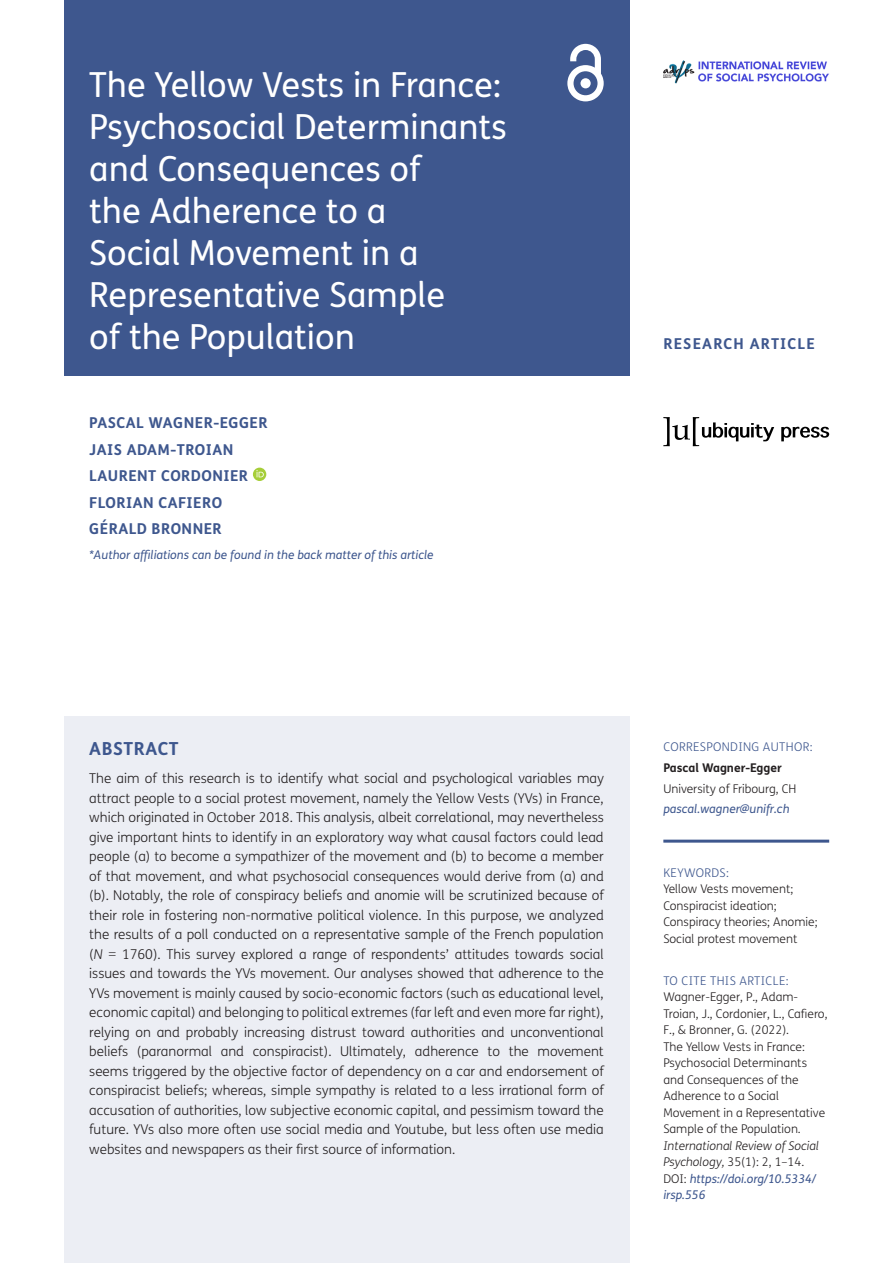
<style>
.page{position:relative;width:893px;height:1263px;background:#fff}
.page>*{position:absolute;margin:0;border:0;box-sizing:border-box;transform-origin:0 0}
.Article_Title{font:34.5px/42px "FS Me";color:#fff}
.t1{font:700 18px "FS Me";letter-spacing:.03em;color:#3e578e}
.Cover_Authors{font:700 15px "FS Me";letter-spacing:.03em;color:#3e578e}
.Cover_Authors-2{font:700 15px "FS Me";letter-spacing:.075em;color:#3e578e}
.Abstract_Copy{font:300 13.5px/19.5px "FS Me";color:#231f20;text-align:justify}
.t2{font:300 12px/16.5px "FS Me";color:#231f20}
.t3{font:italic 300 12px/16.5px "FS Me";color:#231f20}
.t4{font:italic 12px "FS Me";color:#3e578e}
.t5{font:300 12px "FS Me";letter-spacing:.03em;color:#3e578e}
.t6{font:700 12px "FS Me";color:#231f20}
.s1{font-style:italic}
.s2{font-style:normal}
.s3{font-weight:400;color:#3e578e}
</style>
<div class="page">
<div style="left:64px;top:0;width:565px;height:376px;background:#3e578e"></div>
<svg style="left:567px;top:44px;width:37px;height:57px"></svg>
<svg style="left:781px;top:427px;width:48px;height:14px"></svg>
<svg style="left:663px;top:417px;width:111px;height:29px"></svg>
<img style="left:663px;top:60px;width:166px;height:24px">
<div style="left:64px;top:716px;width:565px;height:547px;background:#eceef4"></div>
<hr style="left:663px;top:840px;width:166px;height:3px;background:#3e578e">
<svg style="left:253px;top:468px;width:13px;height:13px"></svg>
<svg style="left:256px;top:470px;width:8px;height:7px"></svg>
<h1 class="Article_Title" style="left:89px;top:64px;width:419px">The Yellow Vests in France:<br>Psychosocial Determinants and Consequences of<br>the Adherence to a<br>Social Movement in a<br>Representative Sample<br>of the Population</h1>
<p class="Cover_Authors" style="left:89px;top:413px;width:180px">PASCAL WAGNER-EGGER</p>
<p class="Cover_Authors" style="left:89px;top:440px;width:146px">JAIS ADAM-TROIAN</p>
<p class="Cover_Authors" style="left:89px;top:466px;width:160px">LAURENT CORDONIER</p>
<p class="Cover_Authors" style="left:89px;top:493px;width:134px">FLORIAN CAFIERO</p>
<p class="Cover_Authors" style="left:89px;top:519px;width:134px">GÉRALD BRONNER</p>
<p class="t4" style="left:89px;top:548px;width:346px">*Author affiliations can be found in the back matter of this article</p>
<p class="Cover_Authors-2" style="left:663px;top:334px;width:153px">RESEARCH ARTICLE</p>
<h2 class="t1" style="left:89px;top:738px;width:91px">ABSTRACT</h2>
<p class="Abstract_Copy" style="left:89px;top:769px;width:516px">The aim of this research is to identify what social and psychological variables may attract people to a social protest movement, namely the Yellow Vests (YVs) in France, which originated in October 2018. This analysis, albeit correlational, may nevertheless give important hints to identify in an exploratory way what causal factors could lead people (a) to become a sympathizer of the movement and (b) to become a member of that movement, and what psychosocial consequences would derive from (a) and (b). Notably, the role of conspiracy beliefs and anomie will be scrutinized because of their role in fostering non-normative political violence. In this purpose, we analyzed the results of a poll conducted on a representative sample of the French population (<span class="s1">N</span> = 1760). This survey explored a range of respondents’ attitudes towards social issues and towards the YVs movement. Our analyses showed that adherence to the YVs movement is mainly caused by socio-economic factors (such as educational level, economic capital) and belonging to political extremes (far left and even more far right), relying on and probably increasing distrust toward authorities and unconventional beliefs (paranormal and conspiracist). Ultimately, adherence to the movement seems triggered by the objective factor of dependency on a car and endorsement of conspiracist beliefs; whereas, simple sympathy is related to a less irrational form of accusation of authorities, low subjective economic capital, and pessimism toward the future. YVs also more often use social media and Youtube, but less often use media websites and newspapers as their first source of information.</p>
<p class="t5" style="left:663px;top:740px;width:151px">CORRESPONDING AUTHOR:</p>
<p class="t6" style="left:663px;top:760px;width:120px">Pascal Wagner-Egger</p>
<p class="t2" style="left:663px;top:780px;width:135px">University of Fribourg, CH</p>
<p class="t4" style="left:663px;top:802px;width:128px">pascal.wagner@unifr.ch</p>
<p class="t5" style="left:663px;top:865px;width:67px">KEYWORDS:</p>
<p class="t2" style="left:663px;top:881px;width:156px">Yellow Vests movement;<br>Conspiracist ideation;<br>Conspiracy theories; Anomie;<br>Social protest movement</p>
<p class="t5" style="left:663px;top:973px;width:127px">TO CITE THIS ARTICLE:</p>
<p class="t2" style="left:663px;top:989px;width:166px">Wagner-Egger, P., Adam-<br>Troian, J., Cordonier, L., Cafiero,<br>F., &amp; Bronner, G. (2022).<br>The Yellow Vests in France:<br>Psychosocial Determinants and Consequences of the<br>Adherence to a Social<br>Movement in a Representative<br>Sample of the Population.</p>
<p class="t3" style="left:663px;top:1137px;width:157px">International Review of Social<br>Psychology, <span class="s2">35(1): 2, 1–14.<br>DOI:</span> <span class="s3">https://doi.org/10.5334/ irsp.556</span></p>
</div>
